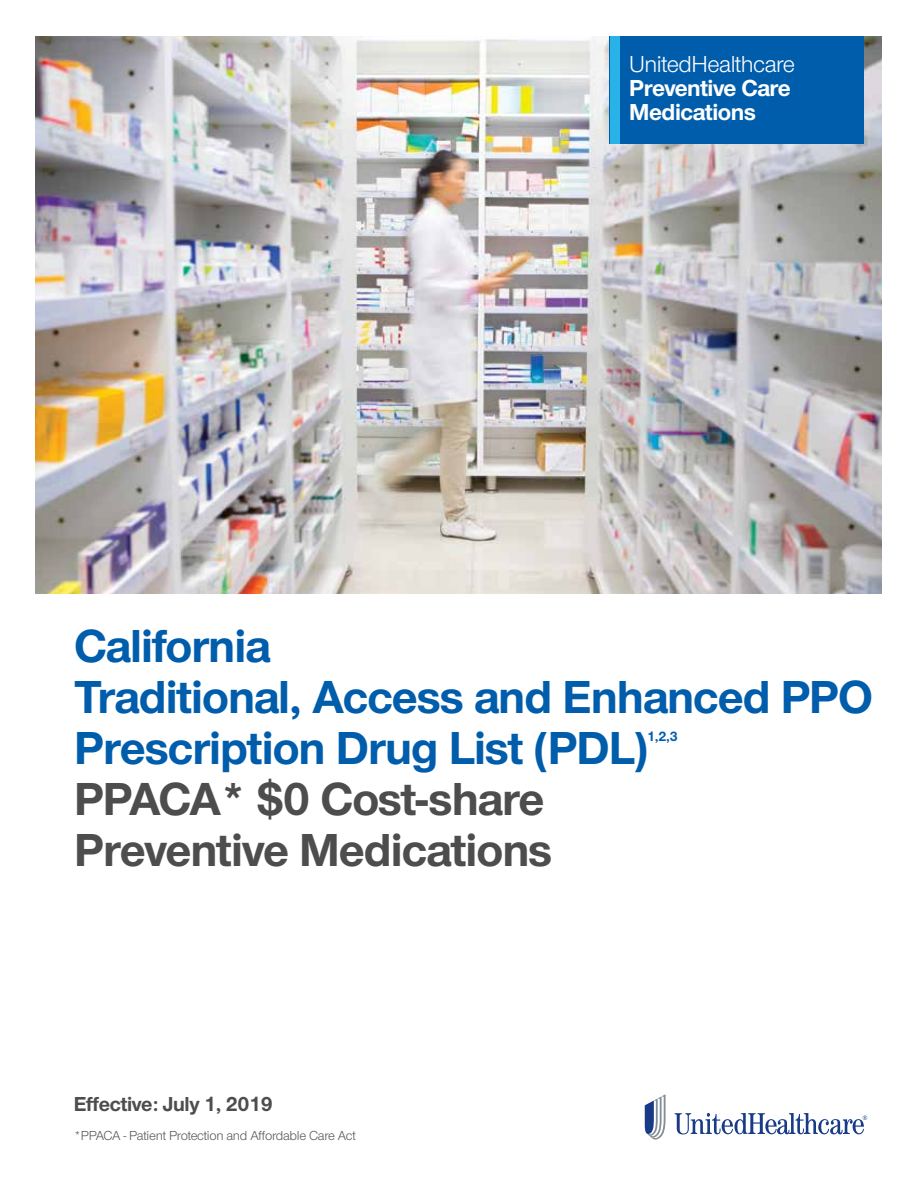
<style>
.page{position:relative;width:918px;height:1188px;background:#fff}
.page>*{position:absolute;margin:0;border:0;box-sizing:border-box;transform-origin:0 0}
.t1{font:700 48px/51px "UHC Sans";letter-spacing:-.02em;color:#005dac}
.t2{font:700 48px/51px "UHC Sans";letter-spacing:-.02em;color:#4d4d4d}
.t3{font:700 24px/24px "UHC Sans";letter-spacing:-.02em;color:#fff}
.t4{font:24px "UHC Sans";letter-spacing:-.02em;color:#fff}
.t5{font:700 21px "UHC Sans";letter-spacing:-.02em;color:#4d4d4d}
.t6{font:700 13.95px "UHC Sans";color:#005dac}
.t7{font:13.5px "UHC Sans";letter-spacing:-.02em;color:#58595b}
</style>
<div class="page">
<svg style="left:675px;top:1113px;width:192px;height:21px"></svg>
<svg style="left:645px;top:1094px;width:21px;height:46px"></svg>
<img style="left:36px;top:36px;width:846px;height:558px">
<div style="left:610px;top:36px;width:254px;height:108px;background:#005dac"></div>
<div style="left:610px;top:36px;width:10px;height:108px;background:#29b2e7"></div>
<p class="t4" style="left:629px;top:49px;width:167px">UnitedHealthcare</p>
<p class="t3" style="left:629px;top:75px;width:163px">Preventive Care<br>Medications</p>
<p class="t1" style="left:74px;top:619px;width:800px">California<br>Traditional, Access and Enhanced PPO<br>Prescription Drug List (PDL)</p>
<p class="t6" style="left:647px;top:727px;width:32px">1,2,3</p>
<p class="t2" style="left:74px;top:772px;width:480px">PPACA* $0 Cost-share<br>Preventive Medications</p>
<p class="t5" style="left:74px;top:1090px;width:200px">Effective: July 1, 2019</p>
<p class="t7" style="left:74px;top:1126px;width:284px">*PPACA - Patient Protection and Affordable Care Act</p>
</div>
